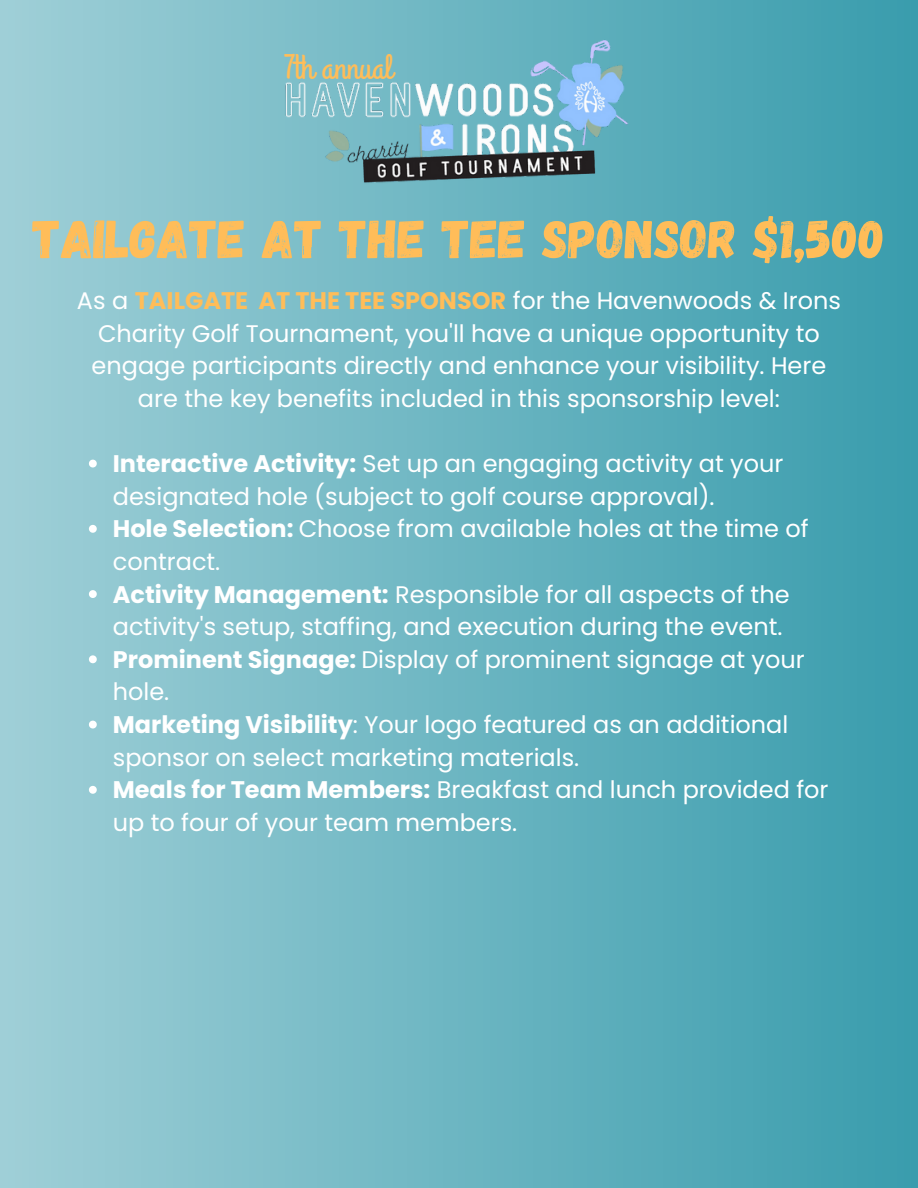
<style>
.page{position:relative;width:918px;height:1188px;background:#fff}
.page>*{position:absolute;margin:0;border:0;box-sizing:border-box;transform-origin:0 0}
.t1{font:54px "Gagalin";color:#ffbd59}
.t2{font:35.1px "Grand Hotel";color:#ffbd59}
.t3{font:24px/32.7px "Poppins";color:#fff}
.s1{font-weight:700;color:#ffbd59}
.s2{font-weight:700}
</style>
<div class="page">
<div style="left:0;top:0;width:918px;height:1188px;background:linear-gradient(to right,#9fcfd7,#399cad)"></div>
<svg style="left:89px;top:460px;width:8px;height:8px"></svg>
<svg style="left:89px;top:525px;width:8px;height:8px"></svg>
<svg style="left:89px;top:590px;width:8px;height:8px"></svg>
<svg style="left:89px;top:655px;width:8px;height:8px"></svg>
<svg style="left:89px;top:721px;width:8px;height:8px"></svg>
<svg style="left:89px;top:786px;width:8px;height:8px"></svg>
<img style="left:261px;top:36px;width:395px;height:151px">
<p class="t2" style="left:284px;top:45px;width:110px">7th annual</p>
<p class="t1" style="left:33px;top:204px;width:854px">TAILGATE AT THE TEE SPONSOR $1,500</p>
<h1 class="t3" style="left:77px;top:284px;width:765px;text-align:center">As a <span class="s1">TAILGATE AT THE TEE SPONSOR</span> for the Havenwoods &amp; Irons Charity Golf Tournament, you'll have a unique opportunity to engage participants directly and enhance your visibility. Here are the key benefits included in this sponsorship level:</h1>
<h2 class="t3" style="left:113px;top:447px;width:672px"><span class="s2">Interactive Activity:</span> Set up an engaging activity at your designated hole (subject to golf course approval).</h2>
<p class="t3" style="left:113px;top:513px;width:697px"><span class="s2">Hole Selection:</span> Choose from available holes at the time of contract.</p>
<p class="t3" style="left:113px;top:578px;width:678px"><span class="s2">Activity Management:</span> Responsible for all aspects of the activity's setup, staffing, and execution during the event.</p>
<p class="t3" style="left:113px;top:643px;width:693px"><span class="s2">Prominent Signage:</span> Display of prominent signage at your hole.</p>
<p class="t3" style="left:113px;top:708px;width:677px"><span class="s2">Marketing Visibility</span>: Your logo featured as an additional sponsor on select marketing materials.</p>
<p class="t3" style="left:113px;top:774px;width:717px"><span class="s2">Meals for Team Members:</span> Breakfast and lunch provided for up to four of your team members.</p>
</div>
